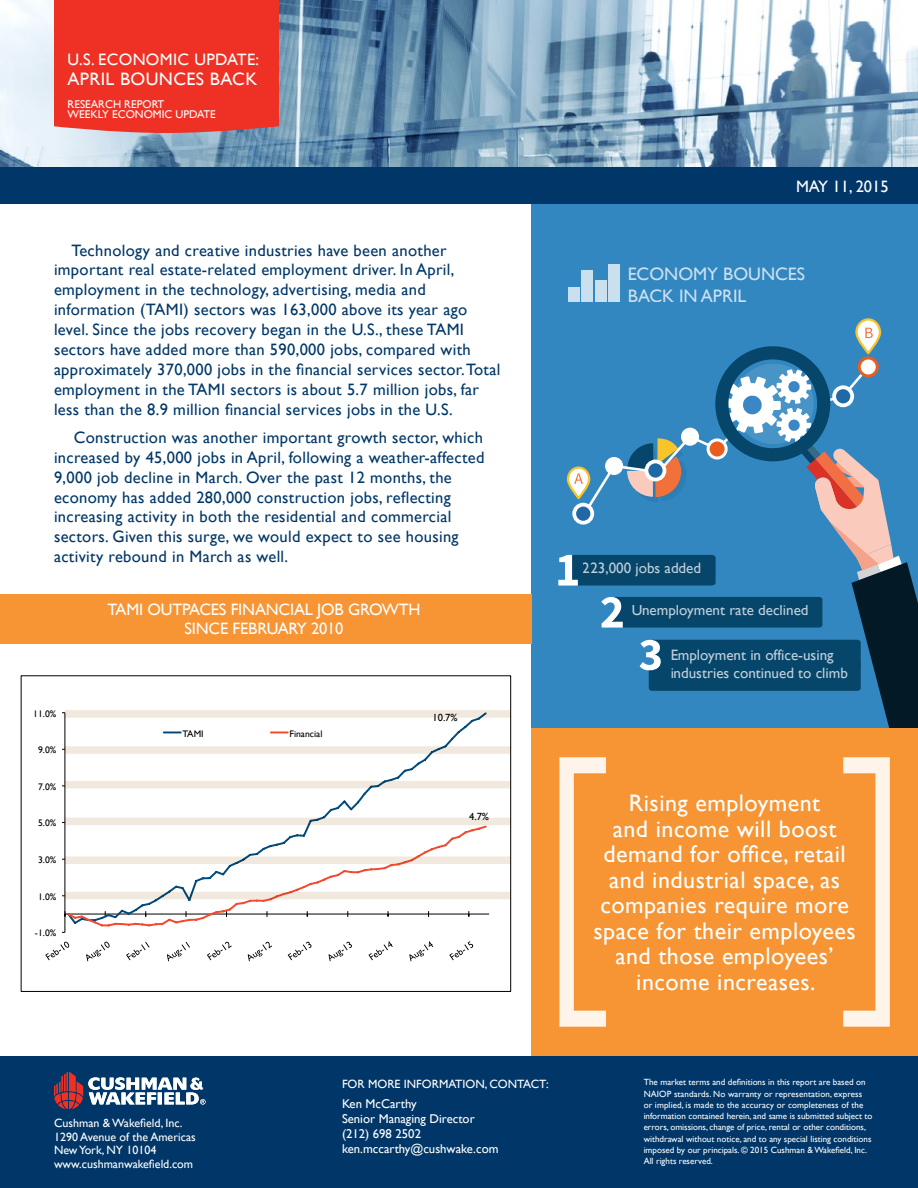
<style>
.page{position:relative;width:918px;height:1188px;background:#fff}
.page>*{position:absolute;margin:0;border:0;box-sizing:border-box;transform-origin:0 0}
.Red_bullit_Blue_text{font:24px/25.5px "Gill Sansfor CW";letter-spacing:.02em;color:#fff;text-align:center}
.t1{font:18px/21.6px "Gill Sansfor CW";color:#fff}
.t2{font:18px "Gill Sansfor CW";letter-spacing:.02em;color:#fff}
.Red_bullit_Blue_text-2{font:16.5px/19.8px "Gill Sansfor CW";letter-spacing:.02em;color:#003768}
.t3{font:16.5px/19.5px "Gill Sansfor CW";letter-spacing:-.01em;color:#fff;text-align:center}
.t4{font:16.5px "Gill Sansfor CW";letter-spacing:.02em;color:#fff}
.t5{font:15px/18px "Gill Sansfor CW";color:#fff}
.t6{font:12.75px/15px "Gill Sansfor CW";color:#fff}
.t7{font:12px/13.5px "Gill Sansfor CW";color:#fff}
.t8{font:11.25px/10.5px "Gill Sansfor CW";color:#fff}
.t9{font:10.35px "Gill Sans";color:#000}
.t10{font:9.45px "Gill Sans";color:#000}
.t11{font:9px/11.2px "Gill Sansfor CW";color:#fff}
</style>
<div class="page">
<img style="left:0;top:0;width:918px;height:167px">
<div style="left:0;top:1056px;width:918px;height:132px;background:#003768"></div>
<div style="left:0;top:167px;width:918px;height:37px;background:#003768"></div>
<div style="left:54px;top:0;width:225px;height:133px;background:#ee3124"></div>
<svg style="left:54px;top:1072px;width:152px;height:37px"></svg>
<div style="left:531px;top:204px;width:387px;height:525px;background:#3387c1"></div>
<div style="left:595px;top:280px;width:12px;height:22px;background:#cbe0ef"></div>
<div style="left:609px;top:264px;width:11px;height:38px;background:#cbe0ef"></div>
<div style="left:582px;top:270px;width:11px;height:32px;background:#cbe0ef"></div>
<div style="left:568px;top:287px;width:11px;height:15px;background:#cbe0ef"></div>
<svg style="left:558px;top:318px;width:360px;height:410px"></svg>
<div style="left:531px;top:728px;width:387px;height:328px;background:#f79433"></div>
<div style="left:0;top:594px;width:531px;height:49px;background:#f79433"></div>
<hr style="left:65px;top:713px;width:1px;height:219px;background:#000">
<hr style="left:65px;top:914px;width:424px;height:1px;background:#000">
<svg style="left:66px;top:718px;width:422px;height:100px"></svg>
<svg style="left:66px;top:825px;width:422px;height:102px"></svg>
<svg style="left:45px;top:942px;width:24px;height:18px"></svg>
<svg style="left:86px;top:942px;width:24px;height:20px"></svg>
<svg style="left:126px;top:942px;width:24px;height:18px"></svg>
<svg style="left:167px;top:942px;width:23px;height:20px"></svg>
<svg style="left:207px;top:942px;width:25px;height:18px"></svg>
<svg style="left:248px;top:942px;width:24px;height:20px"></svg>
<svg style="left:288px;top:942px;width:24px;height:18px"></svg>
<svg style="left:329px;top:942px;width:23px;height:20px"></svg>
<svg style="left:368px;top:941px;width:25px;height:19px"></svg>
<svg style="left:409px;top:941px;width:24px;height:21px"></svg>
<svg style="left:449px;top:941px;width:24px;height:19px"></svg>
<svg style="left:164px;top:731px;width:17px;height:2px"></svg>
<svg style="left:271px;top:731px;width:17px;height:2px"></svg>
<div style="left:21px;top:675px;width:490px;height:317px;border:1px solid #000"></div>
<div style="left:65px;top:746px;width:445px;height:8px;background:#f1e9de"></div>
<div style="left:65px;top:781px;width:445px;height:7px;background:#f1e9de"></div>
<div style="left:65px;top:818px;width:445px;height:7px;background:#f1e9de"></div>
<div style="left:65px;top:856px;width:445px;height:8px;background:#f1e9de"></div>
<div style="left:65px;top:892px;width:445px;height:7px;background:#f1e9de"></div>
<div style="left:65px;top:710px;width:445px;height:8px;background:#f1e9de"></div>
<svg style="left:559px;top:757px;width:47px;height:270px"></svg>
<svg style="left:843px;top:757px;width:47px;height:270px"></svg>
<p class="t4" style="left:68px;top:49px;width:193px">U.S. ECONOMIC UPDATE:</p>
<p class="t2" style="left:68px;top:67px;width:191px">APRIL BOUNCES BACK</p>
<p class="t8" style="left:68px;top:99px;width:150px">RESEARCH REPORT<br>WEEKLY ECONOMIC UPDATE</p>
<p class="Red_bullit_Blue_text-2" style="left:54px;top:240px;width:448px;text-indent:18px">Technology and creative industries have been another important real estate-related employment driver. In April, employment in the technology, advertising, media and information (TAMI) sectors was 163,000 above its year ago level. Since the jobs recovery began in the U.S., these TAMI sectors have added more than 590,000 jobs, compared with approximately 370,000 jobs in the financial services sector. Total employment in the TAMI sectors is about 5.7 million jobs, far less than the 8.9 million financial services jobs in the U.S.</p>
<p class="Red_bullit_Blue_text-2" style="left:54px;top:427px;width:432px;text-indent:20px">Construction was another important growth sector, which increased by 45,000 jobs in April, following a weather-affected 9,000 job decline in March. Over the past 12 months, the economy has added 280,000 construction jobs, reflecting increasing activity in both the residential and commercial sectors. Given this surge, we would expect to see housing activity rebound in March as well.</p>
<p class="t10" style="left:33px;top:708px;width:25px">11.0%</p>
<p class="t10" style="left:38px;top:744px;width:20px">9.0%</p>
<p class="t10" style="left:38px;top:781px;width:20px">7.0%</p>
<p class="t10" style="left:38px;top:818px;width:20px">5.0%</p>
<p class="t10" style="left:38px;top:854px;width:20px">3.0%</p>
<p class="t10" style="left:38px;top:891px;width:20px">1.0%</p>
<p class="t10" style="left:35px;top:927px;width:23px">-1.0%</p>
<p class="t3" style="left:107px;top:599px;width:315px">TAMI OUTPACES FINANCIAL JOB GROWTH<br>SINCE FEBRUARY 2010</p>
<p class="t10" style="left:182px;top:728px;width:23px">TAMI</p>
<p class="t10" style="left:289px;top:728px;width:35px">Financial</p>
<p class="t9" style="left:432px;top:711px;width:27px">10.7%</p>
<p class="t9" style="left:469px;top:810px;width:21px">4.7%</p>
<p class="t3" style="left:796px;top:177px;width:94px">MAY 11, 2015</p>
<p class="t1" style="left:628px;top:263px;width:179px">ECONOMY BOUNCES<br>BACK IN APRIL</p>
<p class="t5" style="left:583px;top:559px;width:120px">223,000 jobs added</p>
<p class="t5" style="left:631px;top:601px;width:179px">Unemployment rate declined</p>
<p class="t5" style="left:670px;top:646px;width:179px">Employment in office-using industries continued to climb</p>
<p class="Red_bullit_Blue_text" style="left:594px;top:790px;width:264px">Rising employment<br>and income will boost demand for office, retail and industrial space, as companies require more space for their employees and those employees’ income increases.</p>
<p class="t7" style="left:54px;top:1116px;width:143px">Cushman &amp; Wakefield, Inc.<br>1290 Avenue of the Americas<br>New York, NY 10104 www.cushmanwakefield.com</p>
<p class="t7" style="left:342px;top:1078px;width:208px">FOR MORE INFORMATION, CONTACT:</p>
<p class="t6" style="left:342px;top:1096px;width:158px">Ken McCarthy<br>Senior Managing Director (212) 698 2502 ken.mccarthy@cushwake.com</p>
<p class="t11" style="left:644px;top:1077px;width:230px">The market terms and definitions in this report are based on NAIOP standards. No warranty or representation, express or implied, is made to the accuracy or completeness of the information contained herein, and same is submitted subject to errors, omissions, change of price, rental or other conditions, withdrawal without notice, and to any special listing conditions imposed by our principals. © 2015 Cushman &amp; Wakefield, Inc.<br>All rights reserved.</p>
</div>
